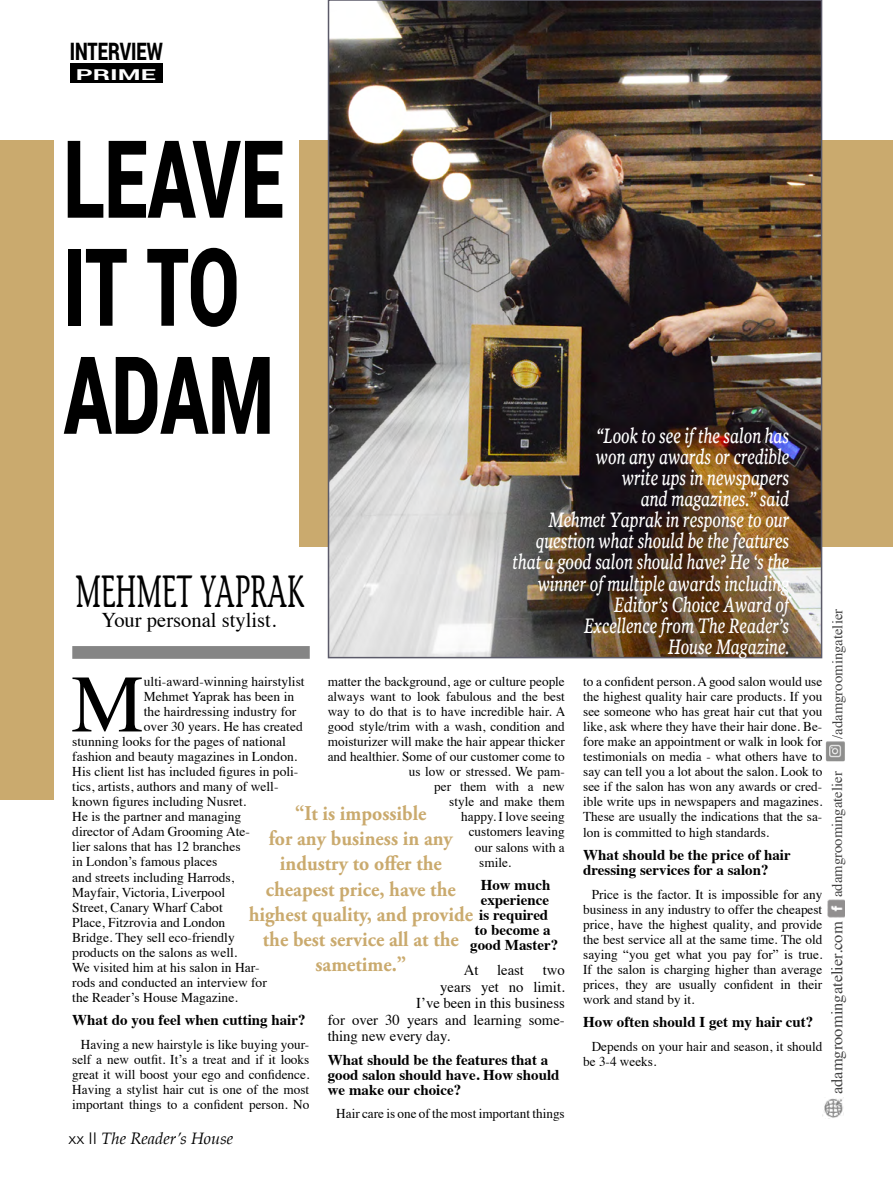
<style>
.page{position:relative;width:893px;height:1191px;background:#fff}
.page>*{position:absolute;margin:0;border:0;box-sizing:border-box;transform-origin:0 0}
.t1{font:900 108px/108px "Roboto";color:#000;scale:.7 1}
.t2{font:81.45px "Times";color:#000}
.t3{font:45px "Stone Lab Normal Tr";color:#000;scale:.6 1}
.t4{font:900 24px "Roboto";color:#000;scale:.75 1}
.t5{font:21px/21px "Poynter Text Italic Three";color:#fff;text-align:right;scale:.75 1}
.t6{font:700 21px/25.2px "Adobe Garamond Pro";color:#caaa6e;text-align:center;scale:.94 1}
.t7{font:21px "Times";color:#000}
.t8{font:16.5px "Times";color:#000}
.t9{font:italic 16.5px "Palatino";color:#000}
.t10{font:700 15px/15px "Times";color:#000}
.t11{font:15px "Times";color:#000}
.t12{font:700 15px "Roboto";color:#fff;scale:1.75 1}
.t13{font:13.5px/15px "Times";color:#000;text-align:justify}
.s1{font-family:"Avenir";font-weight:300;font-style:normal}
</style>
<div class="page">
<div style="left:300px;top:140px;width:593px;height:406px;background:#caaa6e"></div>
<img style="left:331px;top:3px;width:488px;height:652px">
<div style="left:328px;top:0;width:494px;height:658px;border:2px solid #5b5a69"></div>
<div style="left:72px;top:646px;width:238px;height:13px;background:#858585"></div>
<div style="left:0;top:140px;width:53px;height:659px;background:#caaa6e"></div>
<div style="left:70px;top:64px;width:93px;height:19px;background:#000"></div>
<img style="left:822px;top:1097px;width:22px;height:21px">
<img style="left:828px;top:899px;width:17px;height:18px">
<img style="left:825px;top:741px;width:20px;height:21px">
<h3 class="t4" style="left:70px;top:35px;width:125px">INTERVIEW</h3>
<p class="t12" style="left:76px;top:64px;width:47px">PRIME</p>
<h1 class="t1" style="left:64px;top:121px;width:316px">LEAVE<br>IT TO<br>ADAM</h1>
<h3 class="t3" style="left:76px;top:564px;width:384px">MEHMET YAPRAK</h3>
<h3 class="t7" style="left:102px;top:600px;width:176px">Your personal stylist.</h3>
<p class="t5" style="left:513px;top:427px;width:370px">“Look to see if the salon has<br>won any awards or credible<br>write ups in newspapers<br>and magazines.” said<br>Mehmet Yaprak in response to our question what should be the features that a good salon should have? He ‘s the winner of multiple awards including<br>Editor’s Choice Award of<br>Excellence from The Reader’s<br>House Magazine.</p>
<h2 class="t2" style="left:71px;top:628px;width:74px">M</h2>
<p class="t13" style="left:144px;top:673px;width:162px">ulti-award-winning hairstylist</p>
<p class="t13" style="left:328px;top:673px;width:239px">matter the background, age or culture people</p>
<p class="t13" style="left:328px;top:688px;width:239px">always want to look fabulous and the best</p>
<p class="t13" style="left:328px;top:703px;width:239px">way to do that is to have incredible hair. A</p>
<p class="t13" style="left:328px;top:718px;width:239px">good style/trim with a wash, condition and</p>
<p class="t13" style="left:328px;top:733px;width:239px">moisturizer will make the hair appear thicker</p>
<p class="t13" style="left:328px;top:748px;width:239px">and healthier. Some of our customer come to</p>
<p class="t13" style="left:409px;top:763px;width:158px">us low or stressed. We pam-</p>
<p class="t13" style="left:434px;top:778px;width:132px">per them with a new</p>
<p class="t13" style="left:449px;top:793px;width:117px">style and make them</p>
<p class="t13" style="left:461px;top:808px;width:105px">happy. I love seeing</p>
<p class="t13" style="left:469px;top:823px;width:98px">customers leaving</p>
<p class="t13" style="left:475px;top:838px;width:91px">our salons with a</p>
<p class="t13" style="left:479px;top:853px;width:33px">smile.</p>
<p class="t10" style="left:470px;top:876px;width:89px;text-align:center">How much experience<br>is required<br>to become a good Master?</p>
<p class="t11" style="left:464px;top:956px;width:103px">At least two</p>
<p class="t11" style="left:440px;top:972px;width:126px">years yet no limit.</p>
<p class="t11" style="left:416px;top:989px;width:150px">I’ve been in this business</p>
<p class="t11" style="left:328px;top:1005px;width:239px">for over 30 years and learning some-</p>
<p class="t11" style="left:328px;top:1022px;width:124px">thing new every day.</p>
<p class="t10" style="left:328px;top:1050px;width:233px">What should be the features that a good salon should have. How should we make our choice?</p>
<p class="t13" style="left:336px;top:1105px;width:230px">Hair care is one of the most important things</p>
<p class="t13" style="left:144px;top:688px;width:152px">Mehmet Yaprak has been in</p>
<p class="t13" style="left:144px;top:703px;width:154px">the hairdressing industry for</p>
<p class="t13" style="left:144px;top:718px;width:160px">over 30 years. He has created</p>
<p class="t13" style="left:72px;top:733px;width:215px">stunning looks for the pages of national</p>
<p class="t13" style="left:72px;top:748px;width:226px">fashion and beauty magazines in London.</p>
<p class="t13" style="left:72px;top:763px;width:228px">His client list has included figures in poli-</p>
<p class="t13" style="left:72px;top:778px;width:208px">tics, artists, authors and many of well-</p>
<p class="t13" style="left:72px;top:793px;width:175px">known figures including Nusret.</p>
<p class="t13" style="left:72px;top:808px;width:171px">He is the partner and managing</p>
<p class="t13" style="left:72px;top:823px;width:179px">director of Adam Grooming Ate-</p>
<p class="t13" style="left:72px;top:838px;width:170px">lier salons that has 12 branches</p>
<p class="t13" style="left:72px;top:853px;width:147px">in London’s famous places</p>
<p class="t13" style="left:72px;top:868px;width:163px">and streets including Harrods,</p>
<p class="t13" style="left:72px;top:883px;width:154px">Mayfair, Victoria, Liverpool</p>
<p class="t13" style="left:72px;top:898px;width:152px">Street, Canary Wharf Cabot</p>
<p class="t13" style="left:72px;top:913px;width:154px">Place, Fitzrovia and London</p>
<p class="t13" style="left:72px;top:928px;width:164px">Bridge. They sell eco-friendly</p>
<p class="t13" style="left:72px;top:943px;width:166px">products on the salons as well.</p>
<p class="t13" style="left:72px;top:958px;width:189px">We visited him at his salon in Har-</p>
<p class="t13" style="left:72px;top:973px;width:196px">rods and conducted an interview for</p>
<p class="t13" style="left:72px;top:988px;width:167px">the Reader’s House Magazine.</p>
<p class="t10" style="left:72px;top:1011px;width:235px">What do you feel when cutting hair?</p>
<p class="t13" style="left:72px;top:1035px;width:239px;text-indent:9px">Having a new hairstyle is like buying your&shy;self a new outfit. It’s a treat and if it looks great it will boost your ego and confidence.<br>Having a stylist hair cut is one of the most important things to a confident person. No</p>
<h3 class="t6" style="left:249px;top:801px;width:240px">“It is impossible<br>for any business in any industry to offer the cheapest price, have the highest quality, and provide the best service all at the sametime.”</h3>
<p class="t9" style="left:68px;top:1124px;width:166px"><span class="s1">xx II</span> The Reader’s House</p>
<p class="t13" style="left:583px;top:673px;width:241px">to a confident person. A good salon would use the highest quality hair care products. If you see someone who has great hair cut that you like, ask where they have their hair done. Be&shy;fore make an appointment or walk in look for testimonials on media - what others have to say can tell you a lot about the salon. Look to see if the salon has won any awards or cred&shy;ible write ups in newspapers and magazines.<br>These are usually the indications that the sa&shy;lon is committed to high standards.</p>
<p class="t10" style="left:583px;top:846px;width:209px">What should be the price of hair dressing services for a salon?</p>
<p class="t13" style="left:583px;top:885px;width:241px;text-indent:9px">Price is the factor. It is impossible for any business in any industry to offer the cheapest price, have the highest quality, and provide the best service all at the same time. The old saying “you get what you pay for” is true.<br>If the salon is charging higher than average prices, they are usually confident in their work and stand by it.</p>
<p class="t10" style="left:583px;top:1013px;width:232px">How often should I get my hair cut?</p>
<p class="t13" style="left:583px;top:1037px;width:241px;text-indent:9px">Depends on your hair and season, it should be 3-4 weeks.</p>
<p class="t11" style="left:823px;top:739px;width:131px;rotate:-90deg">/adamgroomingatelier</p>
<p class="t11" style="left:823px;top:897px;width:127px;rotate:-90deg">adamgroomingatelier</p>
<p class="t8" style="left:822px;top:1094px;width:174px;rotate:-90deg">adamgroomingatelier.com</p>
</div>
